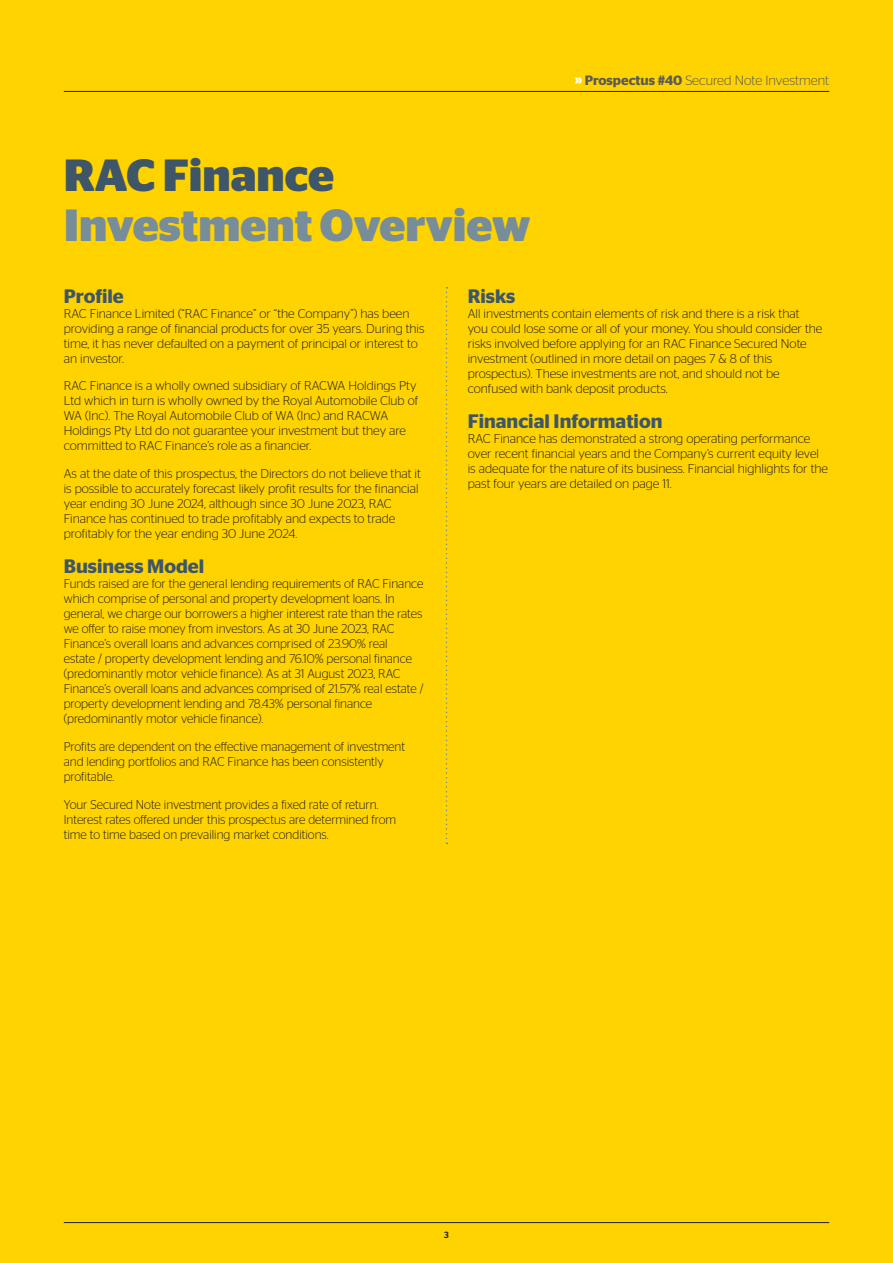
<style>
.page{position:relative;width:893px;height:1263px;background:#ffd300}
.page>*{position:absolute;margin:0;border:0;box-sizing:border-box;transform-origin:0 0}
.t1{font:700 45px "Stag Sans";color:#778d9a}
.t2{font:700 45px "Stag Sans";color:#3e5668}
.t3{font:600 19.5px "Stag Sans";color:#3e5668}
.t4{font:300 13.5px "Stag Sans";color:#58595b}
.t5{font:300 12.75px/15px "Stag Sans";color:#231f20}
.t6{font:500 9px "Stag Sans";color:#231f20}
.s1{font-weight:700;color:#fff}
.s2{font-weight:600}
</style>
<div class="page">
<hr style="left:64px;top:91px;width:765px;height:1px;background:#231f20">
<hr style="left:64px;top:1222px;width:765px;height:1px;background:#231f20">
<svg style="left:446px;top:287px;width:1px;height:557px"></svg>
<h1 class="t2" style="left:64px;top:149px;width:272px">RAC Finance</h1>
<h1 class="t1" style="left:64px;top:199px;width:468px">Investment Overview</h1>
<p class="t4" style="left:575px;top:73px;width:256px"><span class="s1">»</span> <span class="s2">Prospectus #40</span> Secured Note Investment</p>
<h2 class="t3" style="left:64px;top:285px;width:62px">Profile</h2>
<p class="t5" style="left:64px;top:305px;width:362px">RAC Finance Limited (“RAC Finance” or “the Company”) has been providing a range of financial products for over 35 years. During this time, it has never defaulted on a payment of principal or interest to an investor.</p>
<p class="t5" style="left:64px;top:378px;width:356px">RAC Finance is a wholly owned subsidiary of RACWA Holdings Pty Ltd which in turn is wholly owned by the Royal Automobile Club of WA (Inc). The Royal Automobile Club of WA (Inc) and RACWA Holdings Pty Ltd do not guarantee your investment but they are committed to RAC Finance’s role as a financier.</p>
<p class="t5" style="left:64px;top:466px;width:359px">As at the date of this prospectus, the Directors do not believe that it is possible to accurately forecast likely profit results for the financial year ending 30 June 2024, although since 30 June 2023, RAC Finance has continued to trade profitably and expects to trade profitably for the year ending 30 June 2024.</p>
<h2 class="t3" style="left:64px;top:555px;width:142px">Business Model</h2>
<p class="t5" style="left:64px;top:576px;width:361px">Funds raised are for the general lending requirements of RAC Finance which comprise of personal and property development loans. In general, we charge our borrowers a higher interest rate than the rates we offer to raise money from investors. As at 30 June 2023, RAC Finance’s overall loans and advances comprised of 23.90% real<br>estate / property development lending and 76.10% personal finance (predominantly motor vehicle finance). As at 31 August 2023, RAC Finance’s overall loans and advances comprised of 21.57% real estate / property development lending and 78.43% personal finance (predominantly motor vehicle finance).</p>
<p class="t5" style="left:64px;top:739px;width:343px">Profits are dependent on the effective management of investment and lending portfolios and RAC Finance has been consistently profitable.</p>
<p class="t5" style="left:64px;top:796px;width:334px">Your Secured Note investment provides a fixed rate of return.<br>Interest rates offered under this prospectus are determined from time to time based on prevailing market conditions.</p>
<h2 class="t3" style="left:468px;top:285px;width:49px">Risks</h2>
<p class="t5" style="left:468px;top:305px;width:356px">All investments contain elements of risk and there is a risk that you could lose some or all of your money. You should consider the risks involved before applying for an RAC Finance Secured Note investment (outlined in more detail on pages 7 &amp; 8 of this prospectus). These investments are not, and should not be confused with bank deposit products.</p>
<h2 class="t3" style="left:468px;top:410px;width:196px">Financial Information</h2>
<p class="t5" style="left:468px;top:431px;width:362px">RAC Finance has demonstrated a strong operating performance over recent financial years and the Company’s current equity level is adequate for the nature of its business. Financial highlights for the past four years are detailed on page 11.</p>
<p class="t6" style="left:444px;top:1230px;width:6px">3</p>
</div>
